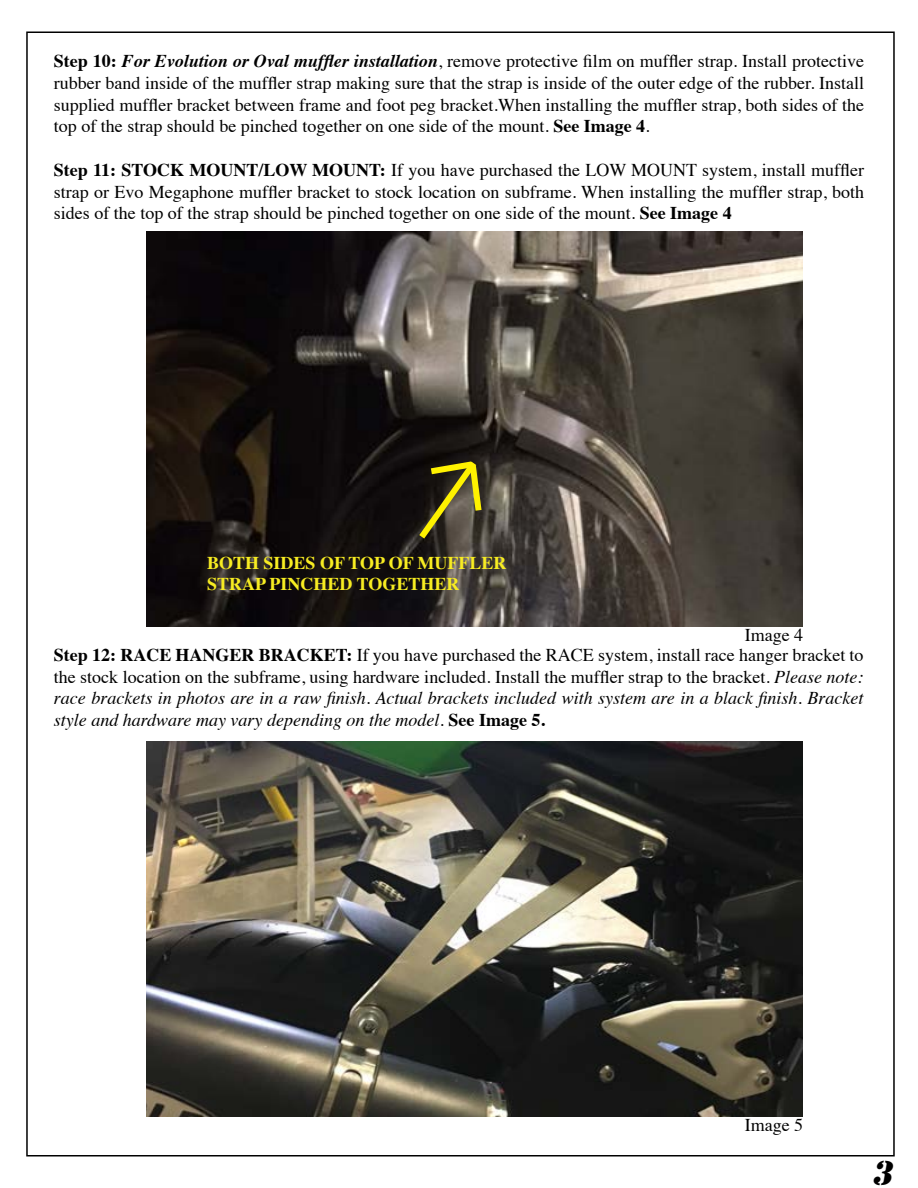
<style>
.page{position:relative;width:918px;height:1188px;background:#fff}
.page>*{position:absolute;margin:0;border:0;box-sizing:border-box;transform-origin:0 0}
.t1{font:italic 36px "Stencil";color:#000}
.t2{font:18px/21.6px "Times";color:#000;text-align:justify}
.t3{font:italic 18px/21.6px "Times";color:#000;text-align:justify}
.t4{font:700 18px/21.6px "Times";color:#f7ec22}
.s1{font-weight:700}
.s2{font-weight:700;font-style:italic}
.s3{font-weight:700;font-style:normal}
.s4{font-style:normal}
</style>
<div class="page">
<img style="left:146px;top:742px;width:657px;height:374px">
<img style="left:146px;top:231px;width:657px;height:395px">
<svg style="left:413px;top:455px;width:72px;height:90px;background:#524c21"></svg>
<p class="t2" style="left:54px;top:49px;width:812px"><span class="s1">Step 10:</span> <span class="s2">For Evolution or Oval muffler installation</span>, remove protective film on muffler strap. Install protective rubber band inside of the muffler strap making sure that the strap is inside of the outer edge of the rubber. Install supplied muffler bracket between frame and foot peg bracket.When installing the muffler strap, both sides of the top of the strap should be pinched together on one side of the mount. <span class="s1">See Image 4</span>.</p>
<p class="t2" style="left:54px;top:158px;width:812px"><span class="s1">Step 11: STOCK MOUNT/LOW MOUNT:</span> If you have purchased the LOW MOUNT system, install muffler strap or Evo Megaphone muffler bracket to stock location on subframe. When installing the muffler strap, both sides of the top of the strap should be pinched together on one side of the mount. <span class="s1">See Image 4</span></p>
<p class="t4" style="left:207px;top:550px;width:301px">BOTH SIDES OF TOP OF MUFFLER<br>STRAP PINCHED TOGETHER</p>
<p class="t2" style="left:745px;top:623px;width:60px">Image 4</p>
<p class="t3" style="left:54px;top:643px;width:811px"><span class="s3">Step 12: RACE HANGER BRACKET:</span> <span class="s4">If you have purchased the RACE system, install race hanger bracket to the stock location on the subframe, using hardware included. Install the muffler strap to the bracket.</span> Please note: race brackets in photos are in a raw finish. Actual brackets included with system are in a black finish. Bracket style and hardware may vary depending on the model. <span class="s3">See Image 5.</span></p>
<p class="t2" style="left:745px;top:1113px;width:60px">Image 5</p>
<h1 class="t1" style="left:872px;top:1152px;width:30px">3</h1>
</div>
